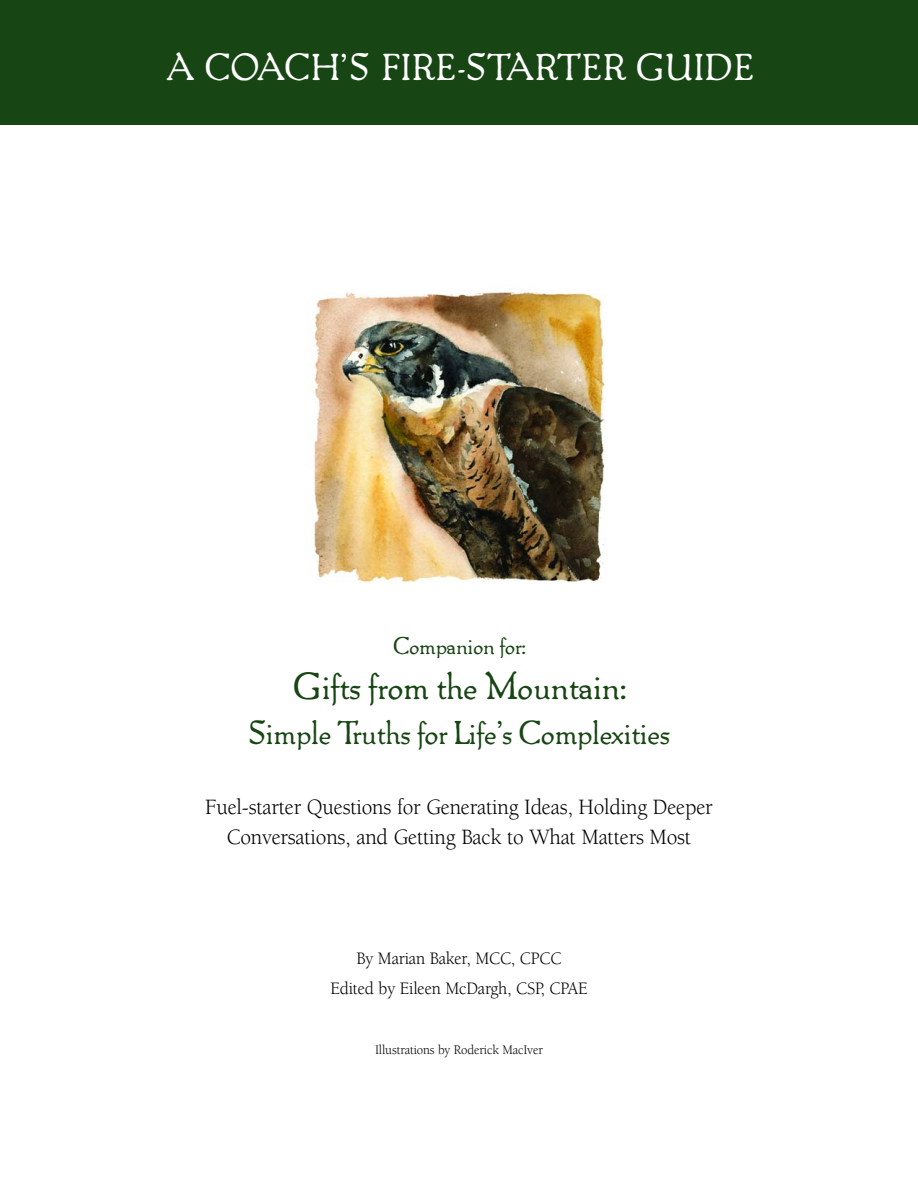
<style>
.page{position:relative;width:918px;height:1188px;background:#fff}
.page>*{position:absolute;margin:0;border:0;box-sizing:border-box;transform-origin:0 0}
.t1{font:37.5px "Paliard";letter-spacing:.045em;color:#fff}
.t2{font:37.5px "Paliard";color:#174513}
.t3{font:33px "Paliard";color:#174513}
.t4{font:24px "Paliard";color:#174513}
.t5{font:22.5px/30px "Berkeley";letter-spacing:-.01em;color:#000;text-align:center;scale:.95 1}
.t6{font:18px/30px "Berkeley";letter-spacing:-.01em;color:#000;text-align:center;scale:.95 1}
.t7{font:13.5px "Berkeley";letter-spacing:-.01em;color:#000;scale:.95 1}
</style>
<div class="page">
<div style="left:0;top:0;width:918px;height:124px;background:#174513"></div>
<img style="left:312px;top:291px;width:294px;height:292px">
<h1 class="t1" style="left:166px;top:53px;width:588px">A COACH’S FIRE-STARTER GUIDE</h1>
<p class="t4" style="left:393px;top:636px;width:134px">Companion for:</p>
<h1 class="t2" style="left:293px;top:672px;width:334px">Gifts from the Mountain:</h1>
<h2 class="t3" style="left:249px;top:720px;width:422px">Simple Truths for Life’s Complexities</h2>
<p class="t5" style="left:205px;top:794px;width:536px">Fuel-starter Questions for Generating Ideas, Holding Deeper<br>Conversations, and Getting Back to What Matters Most</p>
<p class="t6" style="left:330px;top:945px;width:272px">By Marian Baker, MCC, CPCC<br>Edited by Eileen McDargh, CSP, CPAE</p>
<p class="t7" style="left:375px;top:1045px;width:178px">Illustrations by Roderick MacIver</p>
</div>
